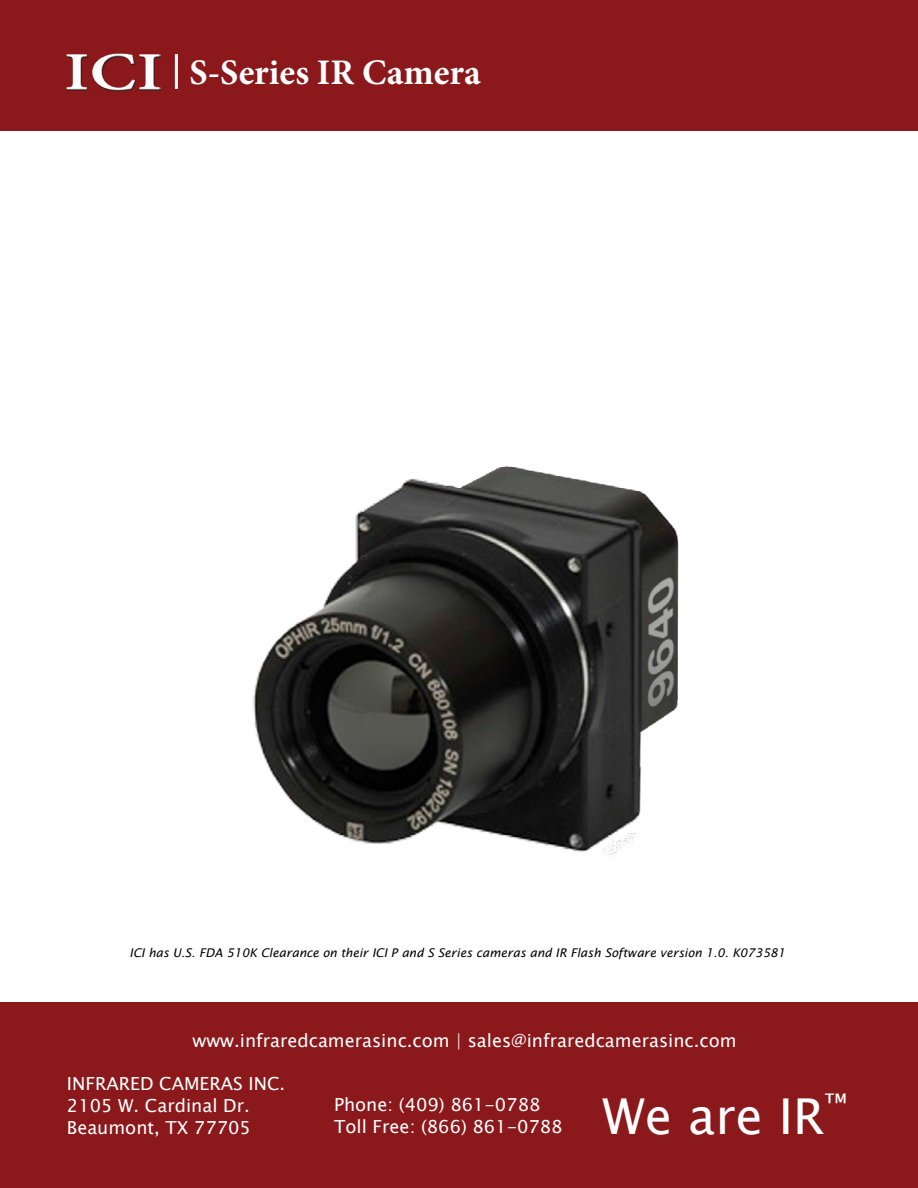
<style>
.page{position:relative;width:918px;height:1188px;background:#fff}
.page>*{position:absolute;margin:0;border:0;box-sizing:border-box;transform-origin:0 0}
.t1{font:49.5px "Lucida Sans Unicode";color:#fff}
.t2{font:700 36px "Minion Pro";color:#fff}
.t3{font:18px/21.6px "Lucida Sans Unicode";color:#fff}
.t4{font:italic 12px "Lucida Sans";color:#000}
</style>
<div class="page">
<div style="left:0;top:1002px;width:918px;height:186px;background:#8b181b"></div>
<div style="left:0;top:0;width:918px;height:131px;background:#8b181b"></div>
<img style="left:67px;top:53px;width:94px;height:39px">
<hr style="left:175px;top:54px;width:3px;height:35px;background:#fff">
<img style="left:253px;top:466px;width:426px;height:392px">
<h2 class="t2" style="left:190px;top:47px;width:293px">S-Series IR Camera</h2>
<p class="t4" style="left:130px;top:946px;width:657px">ICI has U.S. FDA 510K Clearance on their ICI P and S Series cameras and IR Flash Software version 1.0. K073581</p>
<p class="t3" style="left:192px;top:1029px;width:546px">www.infraredcamerasinc.com | sales@infraredcamerasinc.com</p>
<p class="t3" style="left:67px;top:1073px;width:220px">INFRARED CAMERAS INC.<br>2105 W. Cardinal Dr.<br>Beaumont, TX 77705</p>
<p class="t3" style="left:334px;top:1094px;width:230px">Phone: (409) 861-0788<br>Toll Free: (866) 861-0788</p>
<h1 class="t1" style="left:603px;top:1078px;width:245px">We are IR<sup>™</sup></h1>
</div>
